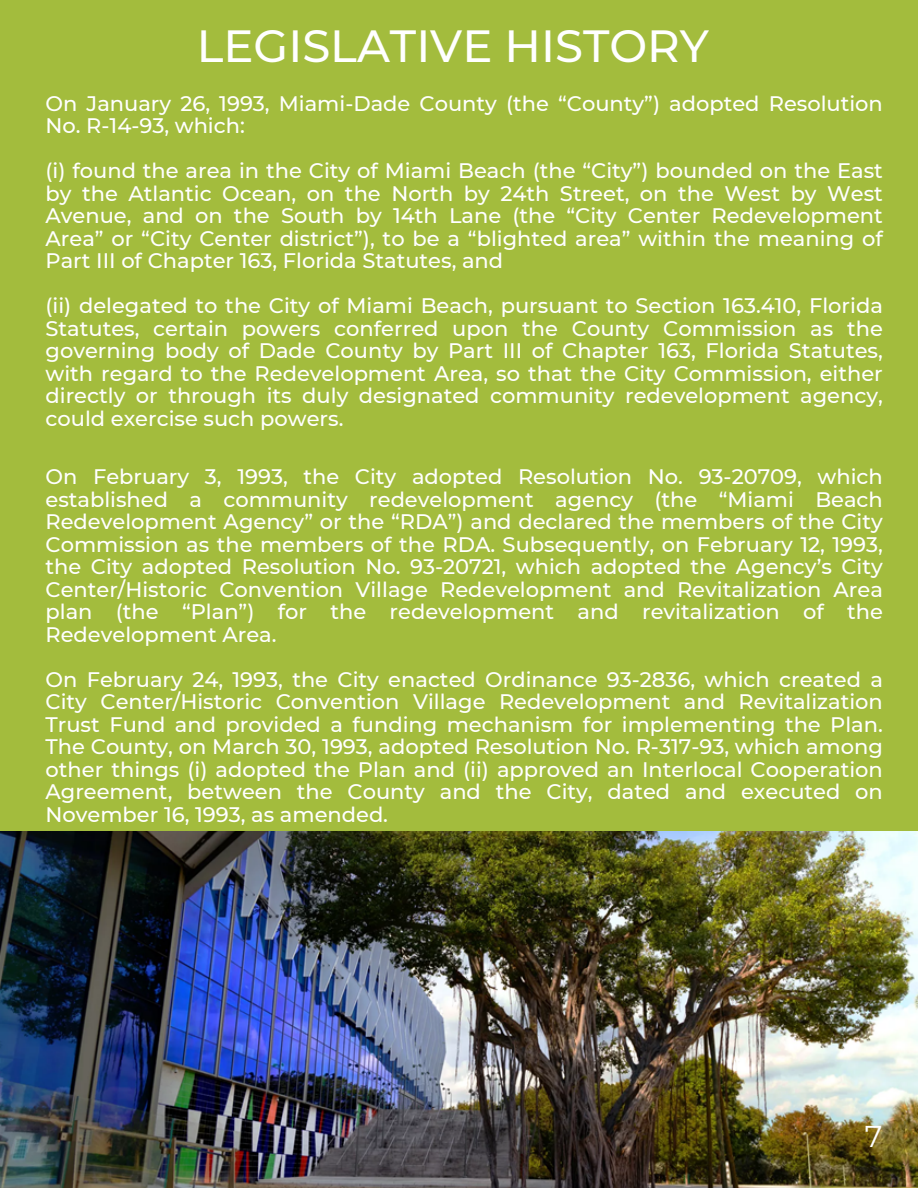
<style>
.page{position:relative;width:918px;height:1188px;background:#a3bc3d}
.page>*{position:absolute;margin:0;border:0;box-sizing:border-box;transform-origin:0 0}
.t1{font:500 45px "Montserrat";color:#fff}
.t2{font:30px "Montserrat";color:#fff}
.t3{font:500 21px/22.5px "Montserrat";color:#fff;text-align:justify}
</style>
<div class="page">
<img style="left:0;top:832px;width:918px;height:356px">
<p class="t1" style="left:197px;top:18px;width:514px">LEGISLATIVE HISTORY</p>
<p class="t3" style="left:46px;top:92px;width:839px">On January 26, 1993, Miami-Dade County (the “County”) adopted Resolution<br>No. R-14-93, which:</p>
<p class="t3" style="left:46px;top:160px;width:839px">(i) found the area in the City of Miami Beach (the “City”) bounded on the East by the Atlantic Ocean, on the North by 24th Street, on the West by West Avenue, and on the South by 14th Lane (the “City Center Redevelopment Area” or “City Center district”), to be a “blighted area” within the meaning of Part III of Chapter 163, Florida Statutes, and</p>
<p class="t3" style="left:46px;top:295px;width:839px">(ii) delegated to the City of Miami Beach, pursuant to Section 163.410, Florida Statutes, certain powers conferred upon the County Commission as the governing body of Dade County by Part III of Chapter 163, Florida Statutes, with regard to the Redevelopment Area, so that the City Commission, either directly or through its duly designated community redevelopment agency, could exercise such powers.</p>
<h1 class="t3" style="left:46px;top:466px;width:839px">On February 3, 1993, the City adopted Resolution No. 93-20709, which established a community redevelopment agency (the “Miami Beach Redevelopment Agency” or the “RDA”) and declared the members of the City Commission as the members of the RDA. Subsequently, on February 12, 1993, the City adopted Resolution No. 93-20721, which adopted the Agency’s City Center/Historic Convention Village Redevelopment and Revitalization Area plan (the “Plan”) for the redevelopment and revitalization of the Redevelopment Area.</h1>
<p class="t3" style="left:46px;top:668px;width:839px">On February 24, 1993, the City enacted Ordinance 93-2836, which created a City Center/Historic Convention Village Redevelopment and Revitalization Trust Fund and provided a funding mechanism for implementing the Plan.<br>The County, on March 30, 1993, adopted Resolution No. R-317-93, which among other things (i) adopted the Plan and (ii) approved an Interlocal Cooperation Agreement, between the County and the City, dated and executed on November 16, 1993, as amended.</p>
<p class="t2" style="left:865px;top:1118px;width:19px">7</p>
</div>
